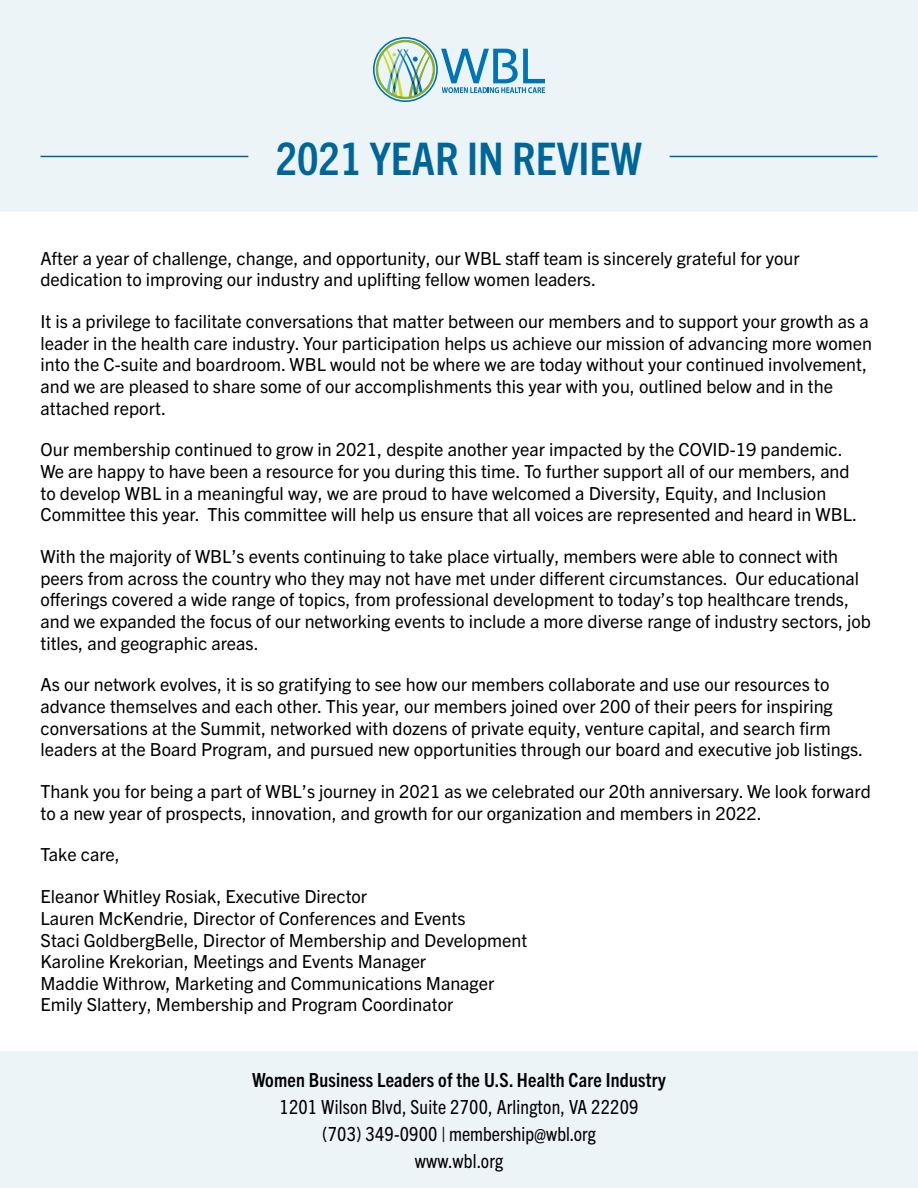
<style>
.page{position:relative;width:918px;height:1188px;background:#fff}
.page>*{position:absolute;margin:0;border:0;box-sizing:border-box;transform-origin:0 0}
.t1{font:700 condensed 45px "Trade Gothic Next LT Pro";color:#069}
.t2{font:condensed 19.5px/26.8px "Trade Gothic Next LT Pro";letter-spacing:.01em;color:#000;text-align:center}
.t3{font:700 condensed 19.5px "Trade Gothic Next LT Pro";letter-spacing:.01em;color:#000}
.t4{font:18px/21.6px "Trade Gothic Next LT Pro";color:#000}
</style>
<div class="page">
<div style="left:0;top:0;width:918px;height:212px;background:#edf4f8"></div>
<svg style="left:373px;top:37px;width:172px;height:65px"></svg>
<hr style="left:670px;top:156px;width:208px;height:1px;background:#069">
<hr style="left:40px;top:156px;width:208px;height:1px;background:#069">
<div style="left:0;top:1052px;width:918px;height:136px;background:#edf4f8"></div>
<h1 class="t1" style="left:276px;top:128px;width:368px">2021 YEAR IN REVIEW</h1>
<p class="t4" style="left:40px;top:246px;width:761px">After a year of challenge, change, and opportunity, our WBL staff team is sincerely grateful for your dedication to improving our industry and uplifting fellow women leaders.</p>
<p class="t4" style="left:40px;top:310px;width:833px">It is a privilege to facilitate conversations that matter between our members and to support your growth as a leader in the health care industry. Your participation helps us achieve our mission of advancing more women into the C-suite and boardroom. WBL would not be where we are today without your continued involvement, and we are pleased to share some of our accomplishments this year with you, outlined below and in the attached report.</p>
<p class="t4" style="left:40px;top:438px;width:818px">Our membership continued to grow in 2021, despite another year impacted by the COVID-19 pandemic.<br>We are happy to have been a resource for you during this time. To further support all of our members, and to develop WBL in a meaningful way, we are proud to have welcomed a Diversity, Equity, and Inclusion Committee this year. This committee will help us ensure that all voices are represented and heard in WBL.</p>
<p class="t4" style="left:40px;top:545px;width:832px">With the majority of WBL’s events continuing to take place virtually, members were able to connect with peers from across the country who they may not have met under different circumstances. Our educational offerings covered a wide range of topics, from professional development to today’s top healthcare trends, and we expanded the focus of our networking events to include a more diverse range of industry sectors, job titles, and geographic areas.</p>
<p class="t4" style="left:40px;top:673px;width:824px">As our network evolves, it is so gratifying to see how our members collaborate and use our resources to advance themselves and each other. This year, our members joined over 200 of their peers for inspiring conversations at the Summit, networked with dozens of private equity, venture capital, and search firm leaders at the Board Program, and pursued new opportunities through our board and executive job listings.</p>
<p class="t4" style="left:40px;top:779px;width:832px">Thank you for being a part of WBL’s journey in 2021 as we celebrated our 20th anniversary. We look forward to a new year of prospects, innovation, and growth for our organization and members in 2022.</p>
<p class="t4" style="left:40px;top:843px;width:81px">Take care,</p>
<p class="t4" style="left:40px;top:885px;width:488px">Eleanor Whitley Rosiak, Executive Director<br>Lauren McKendrie, Director of Conferences and Events<br>Staci GoldbergBelle, Director of Membership and Development Karoline Krekorian, Meetings and Events Manager<br>Maddie Withrow, Marketing and Communications Manager Emily Slattery, Membership and Program Coordinator</p>
<p class="t3" style="left:252px;top:1067px;width:415px">Women Business Leaders of the U.S. Health Care Industry</p>
<p class="t2" style="left:280px;top:1092px;width:360px">1201 Wilson Blvd, Suite 2700, Arlington, VA 22209 (703) 349-0900 | membership@wbl.org www.wbl.org</p>
</div>
